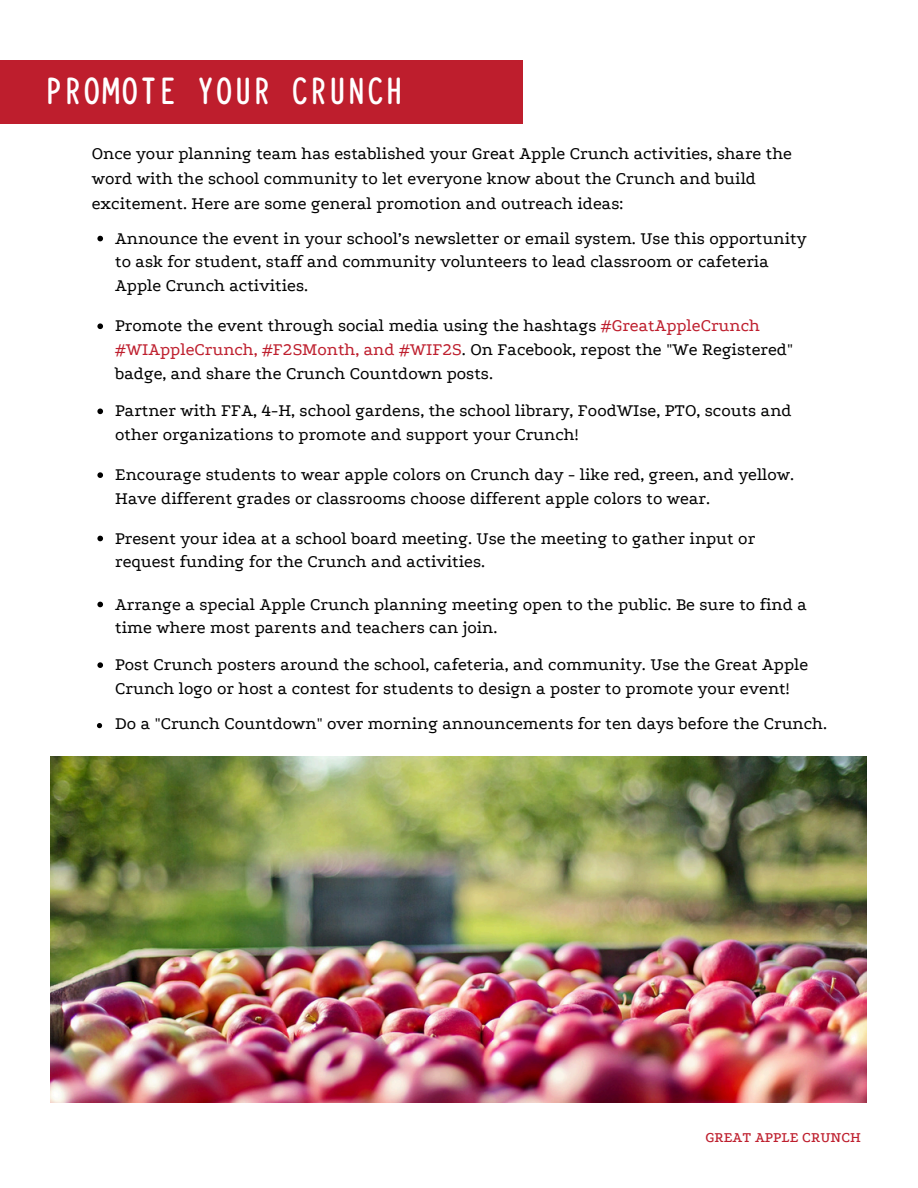
<style>
.page{position:relative;width:918px;height:1188px;background:#fff}
.page>*{position:absolute;margin:0;border:0;box-sizing:border-box;transform-origin:0 0}
.t1{font:700 42px "Typewriter Condensed";color:#fff}
.t2{font:18px/23.7px "Podkova";color:#000}
.t3{font:500 15px "Podkova";color:#be1e2d}
.s1{color:#be1e2d}
</style>
<div class="page">
<div style="left:0;top:60px;width:523px;height:64px;background:#be1e2d"></div>
<img style="left:51px;top:756px;width:816px;height:347px">
<svg style="left:97px;top:236px;width:6px;height:5px"></svg>
<svg style="left:97px;top:323px;width:6px;height:6px"></svg>
<svg style="left:97px;top:536px;width:6px;height:5px"></svg>
<svg style="left:97px;top:602px;width:6px;height:5px"></svg>
<svg style="left:97px;top:662px;width:6px;height:6px"></svg>
<svg style="left:97px;top:723px;width:5px;height:5px"></svg>
<svg style="left:97px;top:472px;width:6px;height:6px"></svg>
<svg style="left:97px;top:409px;width:6px;height:5px"></svg>
<h1 class="t1" style="left:45px;top:61px;width:361px">PROMOTE YOUR CRUNCH</h1>
<p class="t2" style="left:92px;top:141px;width:702px;line-height:24.8px">Once your planning team has established your Great Apple Crunch activities, share the word with the school community to let everyone know about the Crunch and build excitement. Here are some general promotion and outreach ideas:</p>
<p class="t2" style="left:115px;top:226px;width:693px">Announce the event in your school’s newsletter or email system. Use this opportunity to ask for student, staff and community volunteers to lead classroom or cafeteria<br>Apple Crunch activities.</p>
<p class="t2" style="left:115px;top:314px;width:679px">Promote the event through social media using the hashtags <span class="s1">#GreatAppleCrunch #WIAppleCrunch, #F2SMonth, and #WIF2S</span>. On Facebook, repost the "We Registered" badge, and share the Crunch Countdown posts.</p>
<p class="t2" style="left:115px;top:399px;width:678px">Partner with FFA, 4-H, school gardens, the school library, FoodWIse, PTO, scouts and other organizations to promote and support your Crunch!</p>
<p class="t2" style="left:115px;top:463px;width:681px">Encourage students to wear apple colors on Crunch day - like red, green, and yellow.<br>Have different grades or classrooms choose different apple colors to wear.</p>
<p class="t2" style="left:115px;top:526px;width:642px">Present your idea at a school board meeting. Use the meeting to gather input or request funding for the Crunch and activities.</p>
<p class="t2" style="left:115px;top:592px;width:693px">Arrange a special Apple Crunch planning meeting open to the public. Be sure to find a time where most parents and teachers can join.</p>
<p class="t2" style="left:115px;top:653px;width:695px">Post Crunch posters around the school, cafeteria, and community. Use the Great Apple<br>Crunch logo or host a contest for students to design a poster to promote your event!</p>
<p class="t2" style="left:115px;top:712px;width:713px">Do a "Crunch Countdown" over morning announcements for ten days before the Crunch.</p>
<p class="t3" style="left:705px;top:1129px;width:157px">GREAT APPLE CRUNCH</p>
</div>
